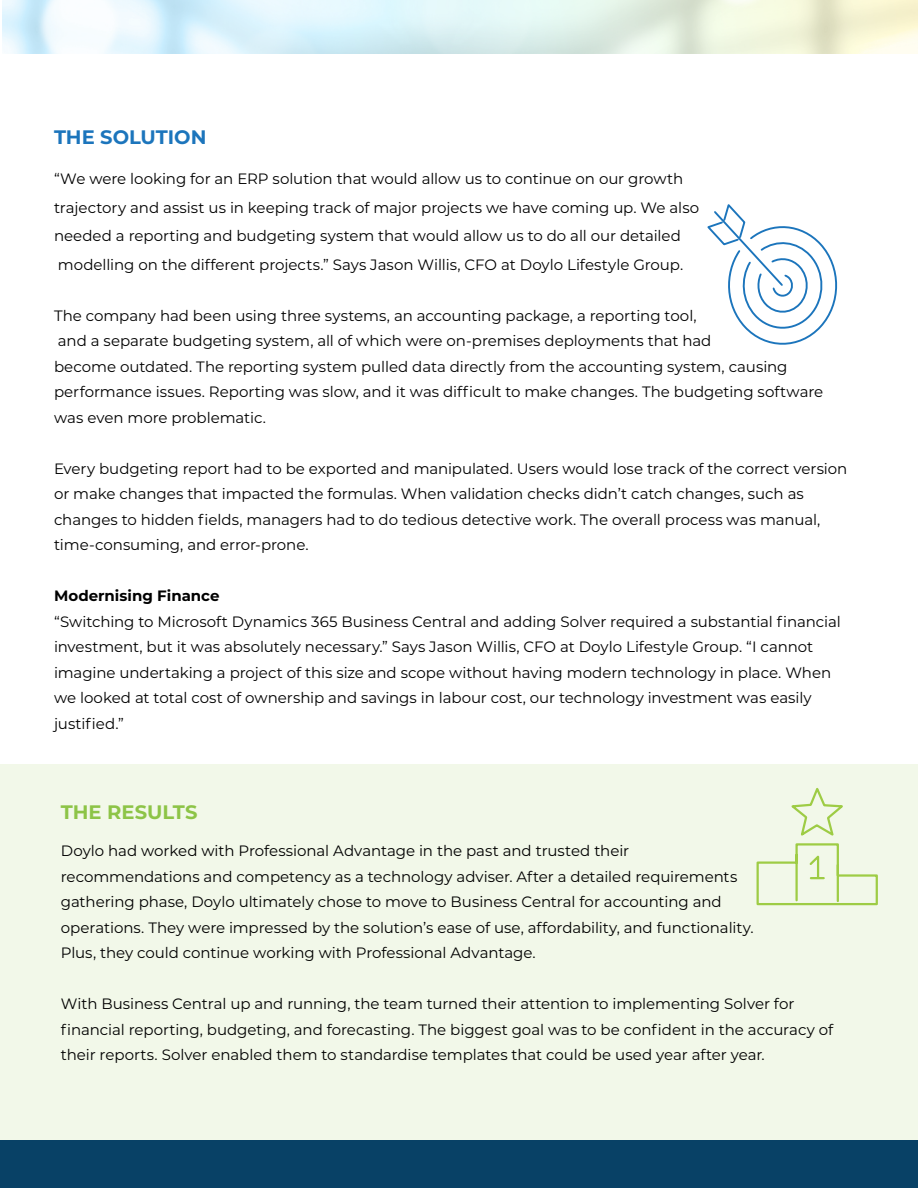
<style>
.page{position:relative;width:918px;height:1188px;background:#fff}
.page>*{position:absolute;margin:0;border:0;box-sizing:border-box;transform-origin:0 0}
.t1{font:700 19.5px "Montserrat";color:#1c75bc}
.t2{font:700 19.5px "Montserrat";color:#8dc447}
.t3{font:15px/25.5px "Montserrat";letter-spacing:-.005em;color:#000}
.t4{font:700 15px "Montserrat";color:#000}
</style>
<div class="page">
<svg style="left:707px;top:204px;width:131px;height:141px"></svg>
<div style="left:0;top:1134px;width:918px;height:54px;background:#084166"></div>
<div style="left:0;top:764px;width:918px;height:375px;background:#f2f8e9"></div>
<svg style="left:756px;top:788px;width:122px;height:118px"></svg>
<h1 class="t1" style="left:54px;top:123px;width:154px">THE SOLUTION</h1>
<p class="t3" style="left:54px;top:164px;width:647px;line-height:28.5px">“We were looking for an ERP solution that would allow us to continue on our growth trajectory and assist us in keeping track of major projects we have coming up. We also needed a reporting and budgeting system that would allow us to do all our detailed modelling on the different projects.” Says Jason Willis, CFO at Doylo Lifestyle Group.</p>
<p class="t3" style="left:54px;top:302px;width:771px">The company had been using three systems, an accounting package, a reporting tool,<br>and a separate budgeting system, all of which were on-premises deployments that had<br>become outdated. The reporting system pulled data directly from the accounting system, causing performance issues. Reporting was slow, and it was difficult to make changes. The budgeting software was even more problematic.</p>
<p class="t3" style="left:54px;top:455px;width:795px">Every budgeting report had to be exported and manipulated. Users would lose track of the correct version or make changes that impacted the formulas. When validation checks didn’t catch changes, such as changes to hidden fields, managers had to do tedious detective work. The overall process was manual, time-consuming, and error-prone.</p>
<p class="t4" style="left:54px;top:585px;width:167px">Modernising Finance</p>
<p class="t3" style="left:54px;top:608px;width:788px">“Switching to Microsoft Dynamics 365 Business Central and adding Solver required a substantial financial investment, but it was absolutely necessary.” Says Jason Willis, CFO at Doylo Lifestyle Group. “I cannot imagine undertaking a project of this size and scope without having modern technology in place. When we looked at total cost of ownership and savings in labour cost, our technology investment was easily justified.”</p>
<h1 class="t2" style="left:61px;top:798px;width:138px">THE RESULTS</h1>
<p class="t3" style="left:61px;top:837px;width:694px">Doylo had worked with Professional Advantage in the past and trusted their recommendations and competency as a technology adviser. After a detailed requirements gathering phase, Doylo ultimately chose to move to Business Central for accounting and operations. They were impressed by the solution’s ease of use, affordability, and functionality.<br>Plus, they could continue working with Professional Advantage.</p>
<p class="t3" style="left:61px;top:990px;width:774px">With Business Central up and running, the team turned their attention to implementing Solver for financial reporting, budgeting, and forecasting. The biggest goal was to be confident in the accuracy of their reports. Solver enabled them to standardise templates that could be used year after year.</p>
</div>
